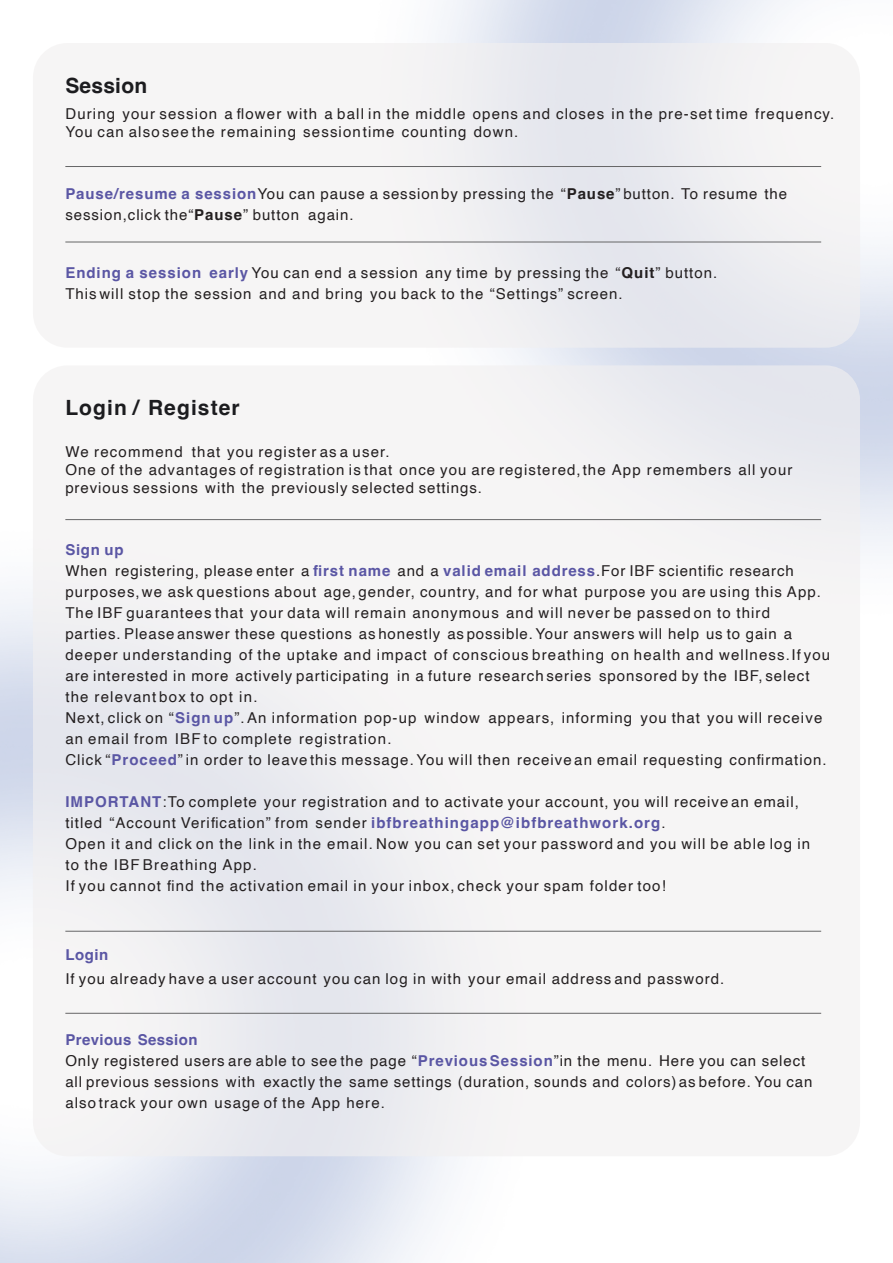
<style>
.page{position:relative;width:893px;height:1263px;background:#fff}
.page>*{position:absolute;margin:0;border:0;box-sizing:border-box;transform-origin:0 0}
.t1{font:700 21px "Helvetica";letter-spacing:.05em;color:#1c1c1f}
.t2{font:700 21px "Helvetica";letter-spacing:.01em;color:#1c1c1f}
.t3{font:15px/21px "Helvetica";letter-spacing:.07em;color:#231f20}
.t4{font:700 15px "Helvetica";letter-spacing:.035em;color:#5a56a4}
.s1{font-weight:700;color:#5a56a4}
.s2{font-weight:700}
</style>
<div class="page">
<div style="left:33px;top:43px;width:827px;height:305px;background:linear-gradient(to right,#f7f6f5,#eaeaef);border-radius:34px"></div>
<div style="left:33px;top:365px;width:827px;height:791px;background:linear-gradient(to right,#efeff2,#f5f4f5);border-radius:34px"></div>
<hr style="left:65px;top:519px;width:756px;height:1px;background:#666667">
<hr style="left:65px;top:166px;width:756px;height:1px;background:#666667">
<hr style="left:65px;top:242px;width:756px;height:1px;background:#666667">
<hr style="left:65px;top:931px;width:756px;height:1px;background:#666667">
<hr style="left:65px;top:1013px;width:756px;height:1px;background:#666667">
<h1 class="t2" style="left:65px;top:77px;width:83px">Session</h1>
<p class="t3" style="left:65px;top:106px;width:770px;line-height:18px">During your session a flower with a ball in the middle opens and closes in the pre-set time frequency.<br>You can also see the remaining session time counting down.</p>
<p class="t3" style="left:65px;top:184px;width:723px"><span class="s1">Pause/resume a session</span> You can pause a session by pressing the “<span class="s2">Pause</span>” button. To resume the session, click the“<span class="s2">Pause</span>” button again.</p>
<p class="t3" style="left:65px;top:264px;width:653px"><span class="s1">Ending a session early</span> You can end a session any time by pressing the “<span class="s2">Quit</span>” button.<br>This will stop the session and and bring you back to the “Settings” screen.</p>
<h1 class="t1" style="left:65px;top:399px;width:176px">Login / Register</h1>
<p class="t3" style="left:65px;top:444px;width:729px;line-height:18px">We recommend that you register as a user.<br>One of the advantages of registration is that once you are registered, the App remembers all your previous sessions with the previously selected settings.</p>
<p class="t3" style="left:65px;top:540px;width:766px"><span class="s1">Sign up<br></span>When registering, please enter a <span class="s1">first name</span> and a <span class="s1">valid email address</span>. For IBF scientific research purposes, we ask questions about age, gender, country, and for what purpose you are using this App.<br>The IBF guarantees that your data will remain anonymous and will never be passed on to third<br>parties. Please answer these questions as honestly as possible. Your answers will help us to gain a deeper understanding of the uptake and impact of conscious breathing on health and wellness. If you are interested in more actively participating in a future research series sponsored by the IBF, select the relevant box to opt in.<br>Next, click on “<span class="s1">Sign up</span>”. An information pop-up window appears, informing you that you will receive an email from IBF to complete registration.<br>Click “<span class="s1">Proceed</span>” in order to leave this message. You will then receive an email requesting confirmation.</p>
<p class="t3" style="left:65px;top:792px;width:746px"><span class="s1">IMPORTANT</span>: To complete your registration and to activate your account, you will receive an email, titled “Account Verification” from sender <span class="s1">ibfbreathingapp@ibfbreathwork.org</span>.<br>Open it and click on the link in the email. Now you can set your password and you will be able log in to the IBF Breathing App.<br>If you cannot find the activation email in your inbox, check your spam folder too!</p>
<p class="t4" style="left:65px;top:949px;width:45px">Login</p>
<p class="t3" style="left:65px;top:969px;width:660px">If you already have a user account you can log in with your email address and password.</p>
<p class="t3" style="left:65px;top:1030px;width:749px"><span class="s1">Previous Session<br></span>Only registered users are able to see the page “<span class="s1">Previous Session</span>” in the menu. Here you can select all previous sessions with exactly the same settings (duration, sounds and colors) as before. You can also track your own usage of the App here.</p>
</div>
